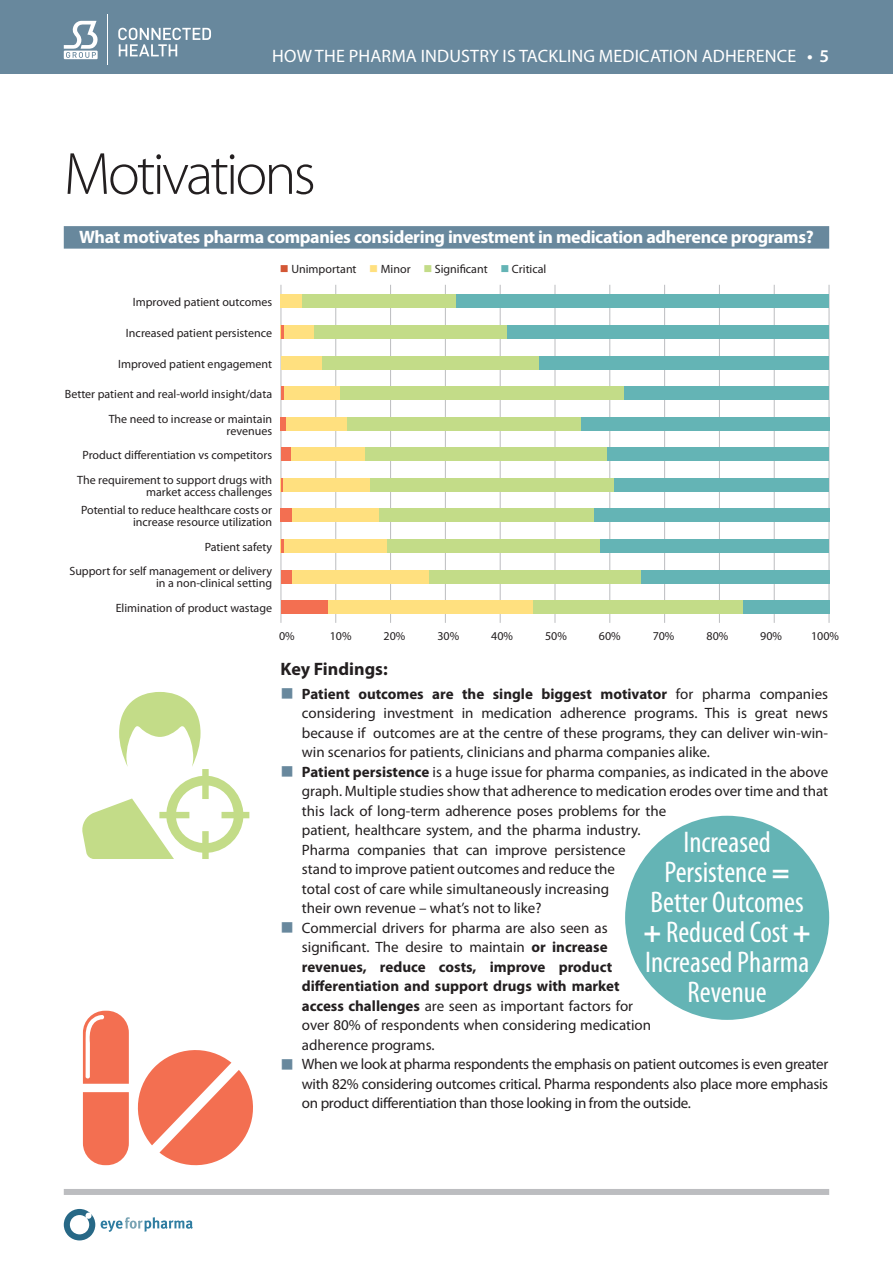
<style>
.page{position:relative;width:893px;height:1263px;background:#fff}
.page>*{position:absolute;margin:0;border:0;box-sizing:border-box;transform-origin:0 0}
.t1{font:300 60px "Myriad Pro";letter-spacing:-.05em;color:#231f20}
.t2{font:condensed 30px/30px "Myriad Pro";color:#fff;text-align:center}
.t3{font:700 18px "Myriad Pro";letter-spacing:-.02em;color:#fff}
.t4{font:18px "Myriad Pro";letter-spacing:.01em;color:#fff}
.t5{font:700 18px "Myriad Pro";color:#231f20}
.t6{font:15px/19.5px "Myriad Pro";color:#231f20}
.t7{font:12px/12px "Myriad Pro";color:#231f20;text-align:right}
.s1{font-weight:600}
.s2{color:#d35735}
.s3{color:#ffe07f}
.s4{color:#c3dc88}
.s5{color:#64b4b5}
.s6{font-weight:700}
.s7{font-weight:900}
</style>
<div class="page">
<div style="left:0;top:0;width:893px;height:74px;background:#68889d"></div>
<svg style="left:64px;top:1209px;width:31px;height:31px"></svg>
<svg style="left:101px;top:1217px;width:92px;height:15px"></svg>
<svg style="left:64px;top:21px;width:34px;height:38px"></svg>
<svg style="left:118px;top:28px;width:93px;height:28px"></svg>
<hr style="left:108px;top:15px;width:1px;height:50px;background:#fff">
<hr style="left:281px;top:285px;width:1px;height:338px;background:#bcbdc0">
<hr style="left:390px;top:285px;width:1px;height:338px;background:#bcbdc0">
<hr style="left:500px;top:285px;width:1px;height:338px;background:#bcbdc0">
<hr style="left:610px;top:285px;width:1px;height:338px;background:#bcbdc0">
<hr style="left:719px;top:285px;width:1px;height:338px;background:#bcbdc0">
<hr style="left:829px;top:285px;width:1px;height:338px;background:#bcbdc0">
<hr style="left:335px;top:285px;width:1px;height:338px;background:#bcbdc0">
<hr style="left:445px;top:285px;width:1px;height:338px;background:#bcbdc0">
<hr style="left:555px;top:285px;width:1px;height:338px;background:#bcbdc0">
<hr style="left:664px;top:285px;width:1px;height:338px;background:#bcbdc0">
<hr style="left:774px;top:285px;width:1px;height:338px;background:#bcbdc0">
<div style="left:64px;top:226px;width:765px;height:23px;background:#68889d"></div>
<div style="left:281px;top:295px;width:24px;height:13px;background:#ffe07f"></div>
<div style="left:302px;top:295px;width:182px;height:13px;background:#c3dc88"></div>
<div style="left:281px;top:447px;width:24px;height:14px;background:#f36f51"></div>
<div style="left:292px;top:447px;width:171px;height:14px;background:#ffe07f"></div>
<div style="left:366px;top:447px;width:330px;height:14px;background:#c3dc88"></div>
<div style="left:281px;top:356px;width:114px;height:13px;background:#ffe07f"></div>
<div style="left:322px;top:356px;width:401px;height:13px;background:#c3dc88"></div>
<div style="left:288px;top:509px;width:201px;height:13px;background:#ffe07f"></div>
<div style="left:281px;top:325px;width:182px;height:14px;background:#ffe07f"></div>
<div style="left:281px;top:478px;width:323px;height:14px;background:#ffe07f"></div>
<div style="left:370px;top:478px;width:329px;height:14px;background:#c3dc88"></div>
<div style="left:281px;top:386px;width:152px;height:14px;background:#ffe07f"></div>
<div style="left:612px;top:386px;width:217px;height:14px;background:#64b4b5"></div>
<div style="left:281px;top:539px;width:150px;height:14px;background:#ffe07f"></div>
<div style="left:387px;top:539px;width:309px;height:14px;background:#c3dc88"></div>
<div style="left:283px;top:417px;width:148px;height:14px;background:#ffe07f"></div>
<div style="left:281px;top:570px;width:119px;height:13px;background:#f36f51"></div>
<div style="left:281px;top:600px;width:119px;height:14px;background:#f36f51"></div>
<div style="left:292px;top:570px;width:174px;height:13px;background:#ffe07f"></div>
<div style="left:328px;top:600px;width:216px;height:14px;background:#ffe07f"></div>
<div style="left:429px;top:570px;width:267px;height:13px;background:#c3dc88"></div>
<div style="left:533px;top:600px;width:227px;height:14px;background:#c3dc88"></div>
<div style="left:507px;top:417px;width:322px;height:14px;background:#64b4b5"></div>
<div style="left:601px;top:539px;width:228px;height:14px;background:#64b4b5"></div>
<div style="left:315px;top:325px;width:381px;height:14px;background:#c3dc88"></div>
<div style="left:508px;top:325px;width:321px;height:14px;background:#64b4b5"></div>
<div style="left:608px;top:447px;width:221px;height:14px;background:#64b4b5"></div>
<div style="left:743px;top:600px;width:86px;height:14px;background:#64b4b5"></div>
<div style="left:539px;top:356px;width:290px;height:13px;background:#64b4b5"></div>
<div style="left:457px;top:295px;width:372px;height:13px;background:#64b4b5"></div>
<svg style="left:281px;top:325px;width:2px;height:14px"></svg>
<svg style="left:281px;top:386px;width:2px;height:14px"></svg>
<div style="left:340px;top:386px;width:283px;height:14px;background:#c3dc88"></div>
<div style="left:281px;top:417px;width:5px;height:14px;background:#f36f51"></div>
<div style="left:347px;top:417px;width:233px;height:14px;background:#c3dc88"></div>
<svg style="left:281px;top:478px;width:2px;height:14px"></svg>
<div style="left:614px;top:478px;width:215px;height:14px;background:#64b4b5"></div>
<div style="left:281px;top:509px;width:11px;height:13px;background:#f36f51"></div>
<div style="left:379px;top:509px;width:364px;height:13px;background:#c3dc88"></div>
<div style="left:594px;top:509px;width:235px;height:13px;background:#64b4b5"></div>
<svg style="left:281px;top:539px;width:2px;height:14px"></svg>
<div style="left:641px;top:570px;width:188px;height:13px;background:#64b4b5"></div>
<svg style="left:83px;top:1011px;width:170px;height:155px"></svg>
<div style="left:625px;top:816px;width:204px;height:204px;background:#64b4b5;border-radius:50%"></div>
<svg style="left:82px;top:692px;width:167px;height:167px"></svg>
<div style="left:64px;top:1189px;width:765px;height:6px;background:#bcbdc0"></div>
<p class="t4" style="left:272px;top:46px;width:558px">HOW THE PHARMA INDUSTRY IS TACKLING MEDICATION ADHERENCE <span class="s1">• 5</span></p>
<h1 class="t1" style="left:64px;top:141px;width:254px">Motivations</h1>
<p class="t3" style="left:79px;top:227px;width:736px">What motivates pharma companies considering investment in medication adherence programs?</p>
<p class="t7" style="left:280px;top:263px;width:268px"><span class="s2">■</span> Unimportant <span class="s3">■</span> Minor <span class="s4">■</span> Significant <span class="s5">■</span> Critical</p>
<p class="t7" style="left:133px;top:297px;width:141px">Improved patient outcomes</p>
<p class="t7" style="left:126px;top:327px;width:148px">Increased patient persistence</p>
<p class="t7" style="left:118px;top:358px;width:156px">Improved patient engagement</p>
<p class="t7" style="left:65px;top:388px;width:209px">Better patient and real-world insight/data</p>
<p class="t7" style="left:109px;top:413px;width:165px">The need to increase or maintain revenues</p>
<p class="t7" style="left:82px;top:449px;width:191px">Product differentiation vs competitors</p>
<p class="t7" style="left:77px;top:474px;width:196px">The requirement to support drugs with market access challenges</p>
<p class="t7" style="left:81px;top:504px;width:193px">Potential to reduce healthcare costs or increase resource utilization</p>
<p class="t7" style="left:69px;top:535px;width:204px;line-height:24.6px">Patient safety<br>Support for self management or delivery</p>
<p class="t7" style="left:116px;top:571px;width:158px;line-height:24.8px">in a non-clinical setting<br>Elimination of product wastage</p>
<p class="t7" style="left:279px;top:630px;width:17px">0%</p>
<p class="t7" style="left:330px;top:630px;width:23px">10%</p>
<p class="t7" style="left:384px;top:630px;width:23px">20%</p>
<p class="t7" style="left:437px;top:630px;width:23px">30%</p>
<p class="t7" style="left:491px;top:630px;width:23px">40%</p>
<p class="t7" style="left:545px;top:630px;width:23px">50%</p>
<p class="t7" style="left:599px;top:630px;width:23px">60%</p>
<p class="t7" style="left:653px;top:630px;width:23px">70%</p>
<p class="t7" style="left:706px;top:630px;width:23px">80%</p>
<p class="t7" style="left:760px;top:630px;width:23px">90%</p>
<p class="t7" style="left:811px;top:630px;width:29px">100%</p>
<p class="t5" style="left:281px;top:659px;width:109px">Key Findings:</p>
<p class="t6" style="left:302px;top:684px;width:528px"><span class="s6">Patient outcomes are the single biggest motivator</span> for pharma companies considering investment in medication adherence programs. This is great news because if outcomes are at the centre of these programs, they can deliver win-win&shy;win scenarios for patients, clinicians and pharma companies alike.<br><span class="s6">Patient persistence</span> is a huge issue for pharma companies, as indicated in the above graph. Multiple studies show that adherence to medication erodes over time and that this lack of long-term adherence poses problems for the<br>patient, healthcare system, and the pharma industry.<br>Pharma companies that can improve persistence<br>stand to improve patient outcomes and reduce the<br>total cost of care while simultaneously increasing<br>their own revenue – what’s not to like?<br>Commercial drivers for pharma are also seen as<br>significant. The desire to maintain <span class="s6">or increase<br>revenues, reduce costs, improve product<br>differentiation and support drugs with market<br>access challenges</span> are seen as important factors for<br>over 80% of respondents when considering medication<br>adherence programs.<br>When we look at pharma respondents the emphasis on patient outcomes is even greater with 82% considering outcomes critical. Pharma respondents also place more emphasis on product differentiation than those looking in from the outside.</p>
<h2 class="t2" style="left:644px;top:827px;width:169px">Increased<br>Persistence <span class="s7">=<br></span>Better Outcomes <span class="s7">+</span> Reduced Cost <span class="s7">+<br></span>Increased Pharma<br>Revenue</h2>
</div>
